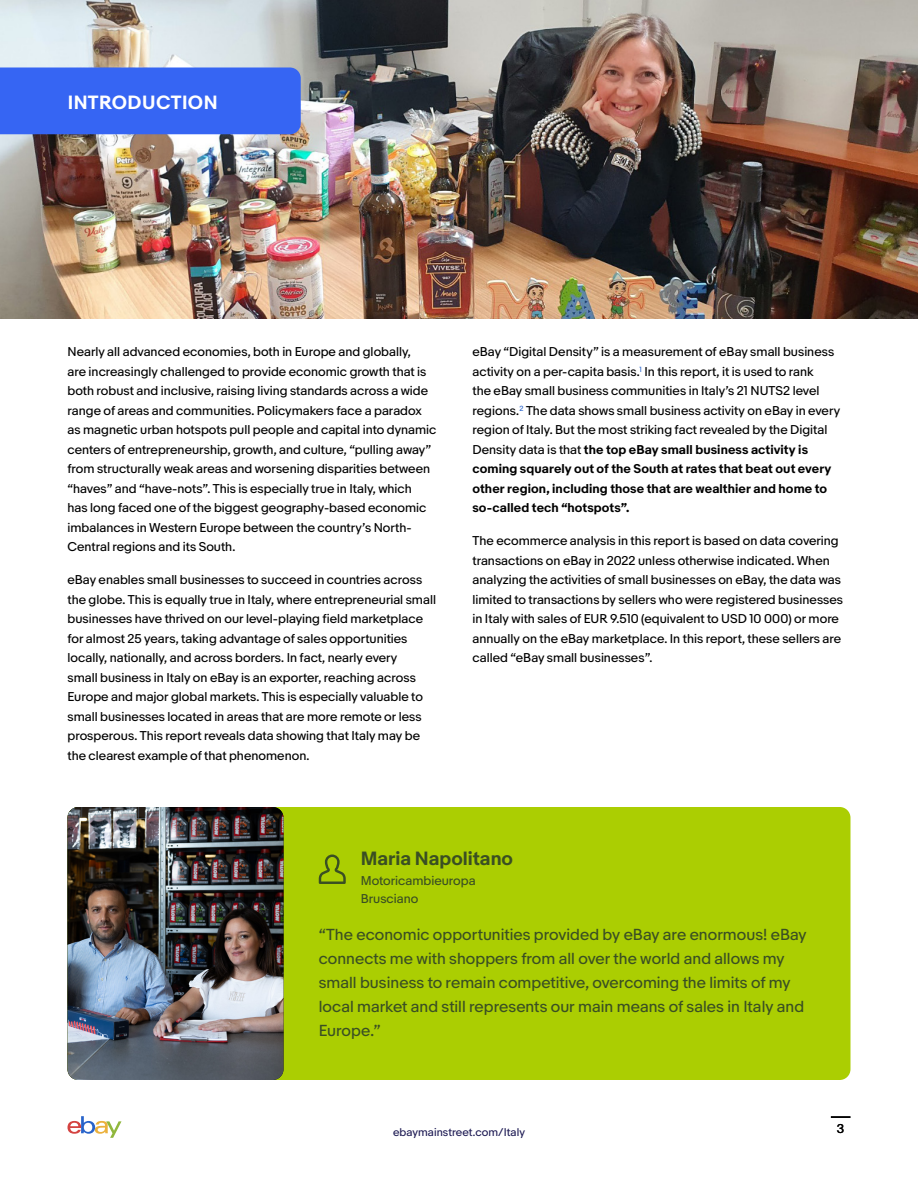
<style>
.page{position:relative;width:918px;height:1188px;background:#fff}
.page>*{position:absolute;margin:0;border:0;box-sizing:border-box;transform-origin:0 0}
.t1{font:700 18px "Market Sans";color:#3a4f23}
.t2{font:700 18px "Market Sans";letter-spacing:.025em;color:#fff}
.t3{font:15px/24px "Market Sans";color:#3a4f23}
.t4{font:12px/19.5px "Market Sans";color:#000}
.t5{font:12px/18px "Market Sans";color:#3a4f23}
.t6{font:10.5px "Market Sans";letter-spacing:.005em;color:#201d55}
.s1{font-weight:700}
</style>
<div class="page">
<svg style="left:68px;top:1116px;width:54px;height:22px"></svg>
<svg style="left:831px;top:1116px;width:19px;height:2px"></svg>
<img style="left:0;top:0;width:918px;height:319px">
<div style="left:0;top:68px;width:301px;height:66px;background:#3665f3"></div>
<div style="left:68px;top:807px;width:782px;height:273px;background:#abce02;border-radius:11px"></div>
<img style="left:68px;top:807px;width:216px;height:273px">
<svg style="left:319px;top:855px;width:27px;height:29px"></svg>
<h1 class="t2" style="left:68px;top:91px;width:152px">INTRODUCTION</h1>
<p class="t4" style="left:68px;top:342px;width:370px">Nearly all advanced economies, both in Europe and globally,<br>are increasingly challenged to provide economic growth that is both robust and inclusive, raising living standards across a wide range of areas and communities. Policymakers face a paradox as magnetic urban hotspots pull people and capital into dynamic centers of entrepreneurship, growth, and culture, “pulling away” from structurally weak areas and worsening disparities between “haves” and “have-nots”. This is especially true in Italy, which<br>has long faced one of the biggest geography-based economic imbalances in Western Europe between the country’s North-Central regions and its South.</p>
<p class="t4" style="left:68px;top:570px;width:370px">eBay enables small businesses to succeed in countries across the globe. This is equally true in Italy, where entrepreneurial small businesses have thrived on our level-playing field marketplace for almost 25 years, taking advantage of sales opportunities locally, nationally, and across borders. In fact, nearly every<br>small business in Italy on eBay is an exporter, reaching across Europe and major global markets. This is especially valuable to small businesses located in areas that are more remote or less prosperous. This report reveals data showing that Italy may be the clearest example of that phenomenon.</p>
<p class="t4" style="left:472px;top:342px;width:369px">eBay “Digital Density” is a measurement of eBay small business activity on a per-capita basis.<sup>1</sup> In this report, it is used to rank<br>the eBay small business communities in Italy’s 21 NUTS2 level regions.<sup>2</sup> The data shows small business activity on eBay in every region of Italy. But the most striking fact revealed by the Digital Density data is that <span class="s1">the top eBay small business activity is coming squarely out of the South at rates that beat out every other region, including those that are wealthier and home to so-called tech “hotspots”.</span></p>
<p class="t4" style="left:473px;top:531px;width:372px">The ecommerce analysis in this report is based on data covering transactions on eBay in 2022 unless otherwise indicated. When analyzing the activities of small businesses on eBay, the data was limited to transactions by sellers who were registered businesses in Italy with sales of EUR 9.510 (equivalent to USD 10 000) or more annually on the eBay marketplace. In this report, these sellers are called “eBay small businesses”.</p>
<h1 class="t1" style="left:361px;top:847px;width:154px">Maria Napolitano</h1>
<p class="t5" style="left:361px;top:872px;width:116px">Motoricambieuropa<br>Brusciano</p>
<p class="t3" style="left:319px;top:922px;width:489px">“The economic opportunities provided by eBay are enormous! eBay connects me with shoppers from all over the world and allows my small business to remain competitive, overcoming the limits of my local market and still represents our main means of sales in Italy and Europe.”</p>
<p class="t6" style="left:393px;top:1126px;width:133px">ebaymainstreet.com/Italy</p>
<p class="t4" style="left:837px;top:1119px;width:9px">3</p>
</div>
